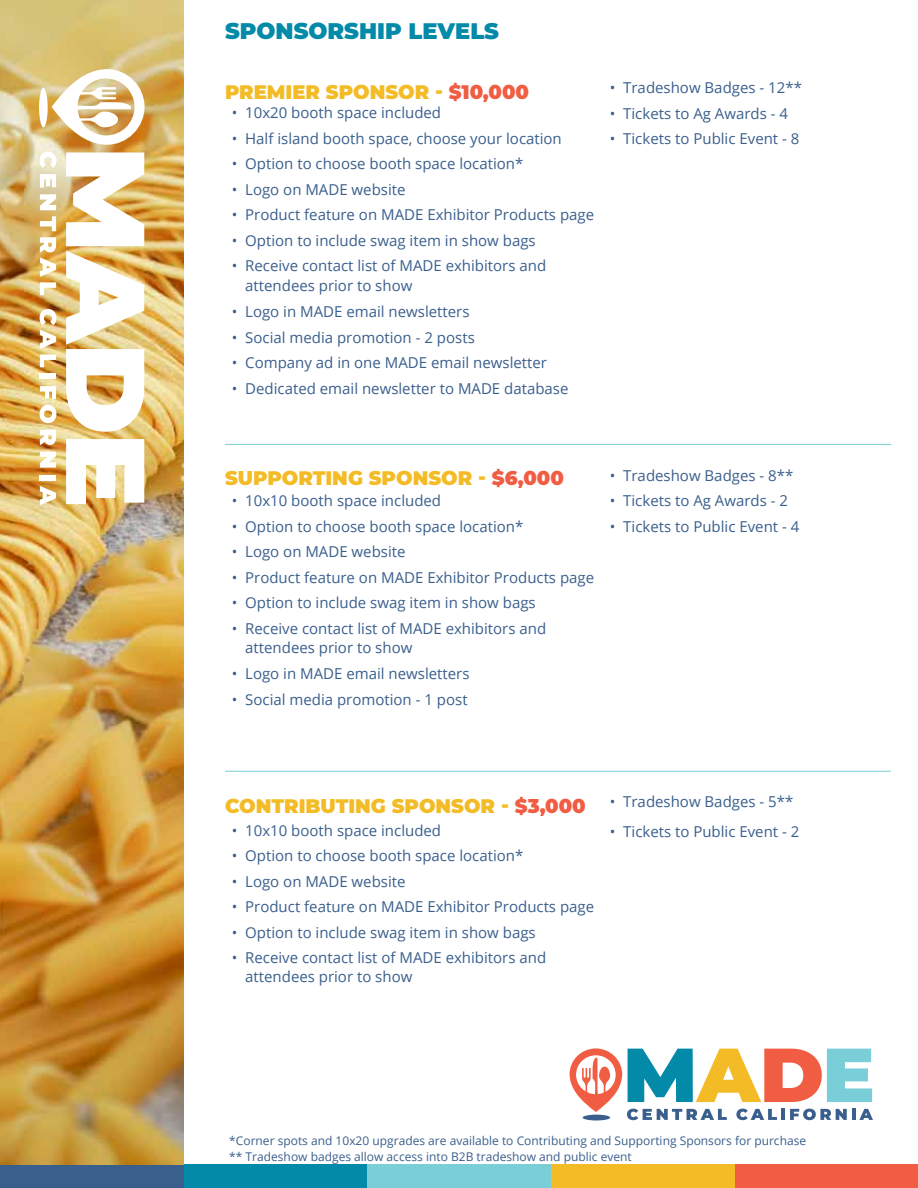
<style>
.page{position:relative;width:918px;height:1188px;background:#fff}
.page>*{position:absolute;margin:0;border:0;box-sizing:border-box;transform-origin:0 0}
.t1{font:900 22.5px "Montserrat";color:#038aa8}
.t2{font:900 19.5px "Montserrat";color:#f3bb25}
.t3{font:15px/19.4px "Open Sans";color:#3a5f8d}
.t4{font:15px "Open Sans";color:#3a5f8d}
.t5{font:12px/16px "Open Sans";color:#3a5f8d}
.s1{color:#f15d42}
.s2{font-style:inherit}
</style>
<div class="page">
<div style="left:184px;top:1164px;width:183px;height:24px;background:#038aa8"></div>
<div style="left:0;top:1164px;width:184px;height:24px;background:#3a5f8d"></div>
<div style="left:734px;top:1164px;width:184px;height:24px;background:#f15d42"></div>
<div style="left:367px;top:1164px;width:184px;height:24px;background:#7aced7"></div>
<div style="left:551px;top:1164px;width:183px;height:24px;background:#f3bb25"></div>
<svg style="left:570px;top:1048px;width:303px;height:72px"></svg>
<img style="left:0;top:0;width:183px;height:1164px">
<hr style="left:225px;top:444px;width:666px;height:1px;background:#7aced7">
<hr style="left:225px;top:771px;width:666px;height:1px;background:#7aced7">
<div style="left:39px;top:88px;width:9px;height:39px;background:#fff;border-radius:50%"></div>
<svg style="left:52px;top:69px;width:93px;height:76px"></svg>
<svg style="left:66px;top:439px;width:78px;height:65px"></svg>
<svg style="left:66px;top:152px;width:78px;height:280px"></svg>
<svg style="left:40px;top:152px;width:16px;height:16px"></svg>
<svg style="left:40px;top:174px;width:16px;height:14px"></svg>
<svg style="left:40px;top:194px;width:16px;height:16px"></svg>
<svg style="left:40px;top:216px;width:16px;height:15px"></svg>
<svg style="left:40px;top:237px;width:16px;height:58px"></svg>
<svg style="left:40px;top:309px;width:16px;height:40px"></svg>
<svg style="left:40px;top:355px;width:16px;height:12px"></svg>
<div style="left:40px;top:373px;width:16px;height:6px;background:#fff"></div>
<svg style="left:40px;top:386px;width:16px;height:13px"></svg>
<svg style="left:40px;top:405px;width:16px;height:18px"></svg>
<svg style="left:40px;top:430px;width:16px;height:15px"></svg>
<svg style="left:40px;top:452px;width:16px;height:16px"></svg>
<div style="left:40px;top:475px;width:16px;height:5px;background:#fff"></div>
<svg style="left:40px;top:486px;width:16px;height:19px"></svg>
<h1 class="t1" style="left:225px;top:14px;width:276px">SPONSORSHIP LEVELS</h1>
<h2 class="t2" style="left:225px;top:77px;width:306px">PREMIER SPONSOR - <span class="s1">$10,000</span></h2>
<p class="t3" style="left:232px;top:103px;width:211px"><span class="s2">•</span> 10x20 booth space included</p>
<p class="t3" style="left:232px;top:128px;width:332px"><span class="s2">•</span> Half island booth space, choose your location</p>
<p class="t3" style="left:232px;top:154px;width:293px"><span class="s2">•</span> Option to choose booth space location*</p>
<p class="t3" style="left:232px;top:179px;width:175px"><span class="s2">•</span> Logo on MADE website</p>
<p class="t3" style="left:232px;top:205px;width:364px"><span class="s2">•</span> Product feature on MADE Exhibitor Products page</p>
<p class="t3" style="left:232px;top:230px;width:306px"><span class="s2">•</span> Option to include swag item in show bags</p>
<p class="t3" style="left:245px;top:256px;width:302px;text-indent:-14px"><span class="s2">•</span> Receive contact list of MADE exhibitors and attendees prior to show</p>
<p class="t3" style="left:232px;top:302px;width:239px"><span class="s2">•</span> Logo in MADE email newsletters</p>
<p class="t3" style="left:232px;top:327px;width:245px"><span class="s2">•</span> Social media promotion - 2 posts</p>
<p class="t3" style="left:232px;top:353px;width:317px"><span class="s2">•</span> Company ad in one MADE email newsletter</p>
<p class="t3" style="left:232px;top:378px;width:338px"><span class="s2">•</span> Dedicated email newsletter to MADE database</p>
<p class="t3" style="left:610px;top:78px;width:194px"><span class="s2">•</span> Tradeshow Badges - 12**</p>
<p class="t4" style="left:610px;top:103px;width:180px">• Tickets to Ag Awards - 4</p>
<p class="t4" style="left:610px;top:128px;width:191px">• Tickets to Public Event <span class="s2">- 8</span></p>
<h2 class="t2" style="left:225px;top:464px;width:340px">SUPPORTING SPONSOR - <span class="s1">$6,000</span></h2>
<p class="t3" style="left:232px;top:491px;width:211px"><span class="s2">•</span> 10x10 booth space included</p>
<p class="t3" style="left:232px;top:516px;width:293px"><span class="s2">•</span> Option to choose booth space location*</p>
<p class="t3" style="left:232px;top:542px;width:175px"><span class="s2">•</span> Logo on MADE website</p>
<p class="t3" style="left:232px;top:567px;width:364px"><span class="s2">•</span> Product feature on MADE Exhibitor Products page</p>
<p class="t3" style="left:232px;top:593px;width:306px"><span class="s2">•</span> Option to include swag item in show bags</p>
<p class="t3" style="left:245px;top:618px;width:302px;text-indent:-14px"><span class="s2">•</span> Receive contact list of MADE exhibitors and attendees prior to show</p>
<p class="t3" style="left:232px;top:664px;width:239px"><span class="s2">•</span> Logo in MADE email newsletters</p>
<p class="t3" style="left:232px;top:689px;width:237px"><span class="s2">•</span> Social media promotion - 1 post</p>
<p class="t3" style="left:610px;top:465px;width:185px"><span class="s2">•</span> Tradeshow Badges - 8**</p>
<p class="t4" style="left:610px;top:491px;width:180px">• Tickets to Ag Awards - 2</p>
<p class="t4" style="left:610px;top:516px;width:191px">• <span class="s2">Tickets to</span> Public Event <span class="s2">- 4</span></p>
<h2 class="t2" style="left:225px;top:792px;width:362px">CONTRIBUTING SPONSOR - <span class="s1">$3,000</span></h2>
<p class="t3" style="left:232px;top:820px;width:211px"><span class="s2">•</span> 10x10 booth space included</p>
<p class="t3" style="left:232px;top:846px;width:293px"><span class="s2">•</span> Option to choose booth space location*</p>
<p class="t3" style="left:232px;top:871px;width:175px"><span class="s2">•</span> Logo on MADE website</p>
<p class="t3" style="left:232px;top:897px;width:364px"><span class="s2">•</span> Product feature on MADE Exhibitor Products page</p>
<p class="t3" style="left:232px;top:922px;width:306px"><span class="s2">•</span> Option to include swag item in show bags</p>
<p class="t3" style="left:245px;top:948px;width:302px;text-indent:-14px"><span class="s2">•</span> Receive contact list of MADE exhibitors and attendees prior to show</p>
<p class="t3" style="left:610px;top:792px;width:185px"><span class="s2">•</span> Tradeshow Badges - 5**</p>
<p class="t4" style="left:610px;top:822px;width:191px">• <span class="s2">Tickets to</span> Public Event <span class="s2">- 2</span></p>
<p class="t5" style="left:229px;top:1133px;width:578px">*Corner spots and 10x20 upgrades are available to Contributing and Supporting Sponsors for purchase ** Tradeshow badges allow access into B2B tradeshow and <span class="s2">public event</span></p>
</div>
